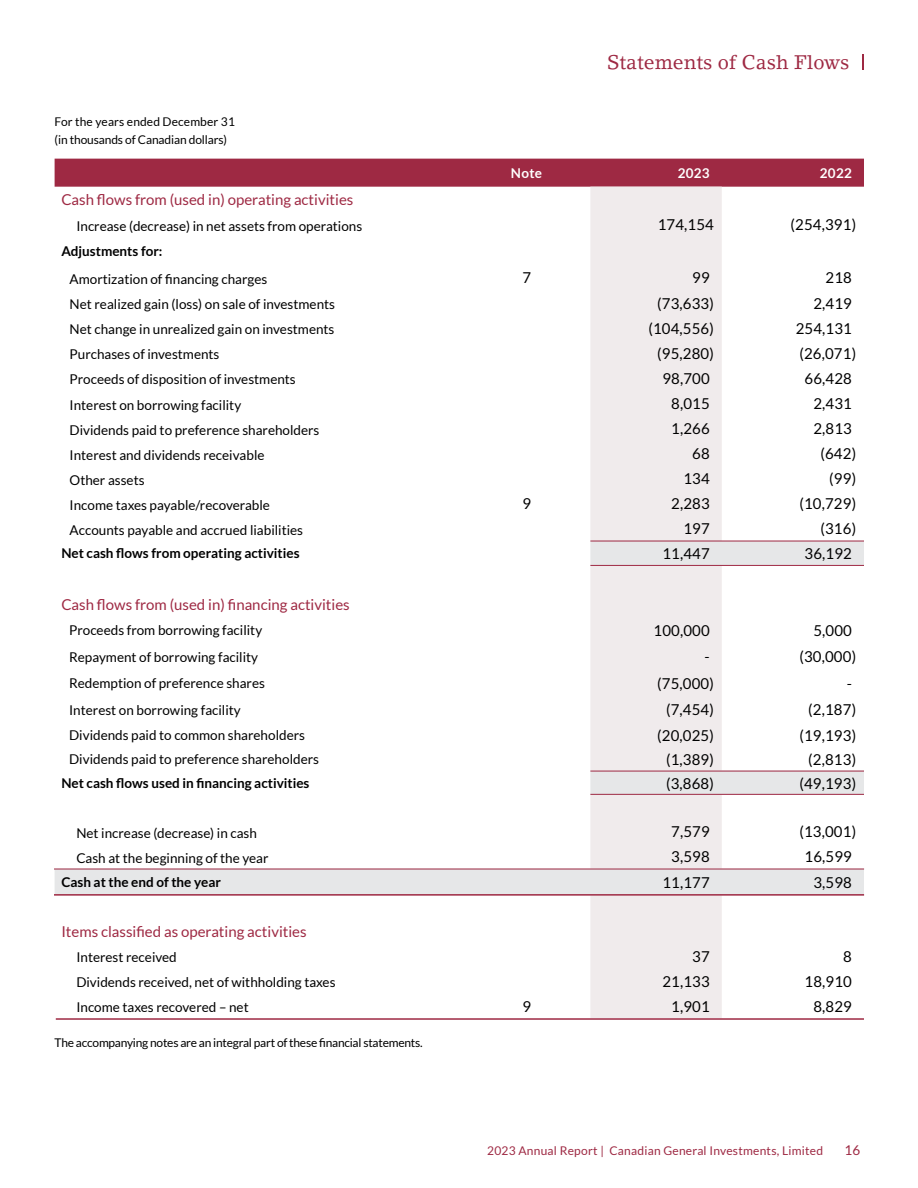
<style>
.page{position:relative;width:918px;height:1188px;background:#fff}
.page>*{position:absolute;margin:0;border:0;box-sizing:border-box;transform-origin:0 0}
.t1{font:19.5px "Lino Letter Std";color:#9e2943}
.t2{font:15px "Lato";letter-spacing:.01em;color:#000}
.t3{font:15px "Lato";color:#9e2943}
.t4{font:13.5px "Lato";color:#000}
.t5{font:700 13.5px "Lato";color:#000}
.t6{font:700 13.5px "Lato";letter-spacing:.02em;color:#fff}
.t7{font:13.5px "Lato";color:#9e2943}
.t8{font:12px/18px "Lato";letter-spacing:-.02em;color:#000}
.t9{font:12px "Lato";letter-spacing:.02em;color:#9e2943}
</style>
<div class="page">
<div style="left:55px;top:159px;width:809px;height:28px;background:#9e2943"></div>
<div style="left:590px;top:187px;width:132px;height:831px;background:#f0ebec"></div>
<svg style="left:55px;top:542px;width:809px;height:352px"></svg>
<hr style="left:590px;top:541px;width:274px;height:1px;background:#9e2943">
<hr style="left:590px;top:771px;width:274px;height:1px;background:#9e2943">
<hr style="left:54px;top:869px;width:810px;height:1px;background:#9e2943">
<hr style="left:54px;top:894px;width:810px;height:2px;background:#9e2943">
<hr style="left:590px;top:565px;width:274px;height:1px;background:#9e2943">
<hr style="left:590px;top:794px;width:274px;height:1px;background:#9e2943">
<hr style="left:56px;top:1018px;width:808px;height:2px;background:#9e2943">
<svg style="left:862px;top:54px;width:2px;height:16px"></svg>
<p class="t8" style="left:55px;top:113px;width:182px">For the years ended December 31 (in thousands of Canadian dollars)</p>
<h1 class="t1" style="left:607px;top:50px;width:244px">Statements of Cash Flows</h1>
<p class="t6" style="left:511px;top:165px;width:33px">Note</p>
<p class="t6" style="left:678px;top:165px;width:34px">2023</p>
<p class="t6" style="left:820px;top:165px;width:34px">2022</p>
<p class="t3" style="left:61px;top:191px;width:294px">Cash flows from (used in) operating activities</p>
<p class="t4" style="left:76px;top:218px;width:287px">Increase (decrease) in net assets from operations</p>
<p class="t2" style="left:658px;top:217px;width:58px">174,154</p>
<p class="t2" style="left:791px;top:217px;width:67px">(254,391)</p>
<p class="t5" style="left:61px;top:244px;width:103px">Adjustments for:</p>
<p class="t4" style="left:70px;top:271px;width:199px">Amortization of financing charges</p>
<p class="t2" style="left:523px;top:269px;width:10px">7</p>
<p class="t2" style="left:692px;top:269px;width:19px">99</p>
<p class="t2" style="left:826px;top:269px;width:28px">218</p>
<p class="t4" style="left:70px;top:297px;width:267px">Net realized gain (loss) on sale of investments</p>
<p class="t2" style="left:657px;top:295px;width:58px">(73,633)</p>
<p class="t2" style="left:813px;top:295px;width:40px">2,419</p>
<p class="t4" style="left:70px;top:322px;width:266px">Net change in unrealized gain on investments</p>
<p class="t2" style="left:648px;top:320px;width:67px">(104,556)</p>
<p class="t2" style="left:796px;top:320px;width:58px">254,131</p>
<p class="t4" style="left:70px;top:347px;width:151px">Purchases of investments</p>
<p class="t2" style="left:657px;top:345px;width:58px">(95,280)</p>
<p class="t2" style="left:799px;top:345px;width:58px">(26,071)</p>
<p class="t4" style="left:70px;top:372px;width:228px">Proceeds of disposition of investments</p>
<p class="t2" style="left:662px;top:370px;width:49px">98,700</p>
<p class="t2" style="left:805px;top:370px;width:49px">66,428</p>
<p class="t4" style="left:70px;top:397px;width:173px">Interest on borrowing facility</p>
<p class="t2" style="left:671px;top:395px;width:40px">8,015</p>
<p class="t2" style="left:813px;top:395px;width:40px">2,431</p>
<p class="t4" style="left:70px;top:422px;width:251px">Dividends paid to preference shareholders</p>
<p class="t2" style="left:671px;top:420px;width:40px">1,266</p>
<p class="t2" style="left:813px;top:420px;width:40px">2,813</p>
<p class="t4" style="left:70px;top:447px;width:196px">Interest and dividends receivable</p>
<p class="t2" style="left:692px;top:445px;width:19px">68</p>
<p class="t2" style="left:820px;top:445px;width:37px">(642)</p>
<p class="t4" style="left:70px;top:472px;width:76px">Other assets</p>
<p class="t2" style="left:683px;top:470px;width:28px">134</p>
<p class="t2" style="left:829px;top:470px;width:28px">(99)</p>
<p class="t4" style="left:70px;top:497px;width:202px">Income taxes payable/recoverable</p>
<p class="t2" style="left:523px;top:496px;width:10px">9</p>
<p class="t2" style="left:671px;top:496px;width:40px">2,283</p>
<p class="t2" style="left:799px;top:496px;width:58px">(10,729)</p>
<p class="t4" style="left:70px;top:523px;width:235px">Accounts payable and accrued liabilities</p>
<p class="t2" style="left:683px;top:521px;width:28px">197</p>
<p class="t2" style="left:820px;top:521px;width:37px">(316)</p>
<p class="t5" style="left:61px;top:546px;width:240px">Net cash flows from operating activities</p>
<p class="t2" style="left:662px;top:545px;width:49px">11,447</p>
<p class="t2" style="left:805px;top:545px;width:49px">36,192</p>
<p class="t3" style="left:61px;top:596px;width:290px">Cash flows from (used in) financing activities</p>
<p class="t4" style="left:69px;top:623px;width:195px">Proceeds from borrowing facility</p>
<p class="t2" style="left:654px;top:622px;width:58px">100,000</p>
<p class="t2" style="left:813px;top:622px;width:40px">5,000</p>
<p class="t4" style="left:69px;top:649px;width:190px">Repayment of borrowing facility</p>
<p class="t2" style="left:705px;top:649px;width:7px">-</p>
<p class="t2" style="left:799px;top:649px;width:58px">(30,000)</p>
<p class="t4" style="left:69px;top:676px;width:197px">Redemption of preference shares</p>
<p class="t2" style="left:657px;top:675px;width:58px">(75,000)</p>
<p class="t2" style="left:847px;top:675px;width:7px">-</p>
<p class="t4" style="left:69px;top:702px;width:173px">Interest on borrowing facility</p>
<p class="t2" style="left:666px;top:701px;width:49px">(7,454)</p>
<p class="t2" style="left:808px;top:701px;width:49px">(2,187)</p>
<p class="t4" style="left:69px;top:728px;width:237px">Dividends paid to common shareholders</p>
<p class="t2" style="left:657px;top:727px;width:58px">(20,025)</p>
<p class="t2" style="left:799px;top:727px;width:58px">(19,193)</p>
<p class="t4" style="left:69px;top:752px;width:251px">Dividends paid to preference shareholders</p>
<p class="t2" style="left:666px;top:751px;width:49px">(1,389)</p>
<p class="t2" style="left:808px;top:751px;width:49px">(2,813)</p>
<p class="t5" style="left:61px;top:775px;width:250px">Net cash flows used in financing activities</p>
<p class="t2" style="left:666px;top:775px;width:49px">(3,868)</p>
<p class="t2" style="left:799px;top:775px;width:58px">(49,193)</p>
<p class="t4" style="left:76px;top:825px;width:182px">Net increase (decrease) in cash</p>
<p class="t2" style="left:671px;top:823px;width:40px">7,579</p>
<p class="t2" style="left:799px;top:823px;width:58px">(13,001)</p>
<p class="t4" style="left:76px;top:850px;width:194px">Cash at the beginning of the year</p>
<p class="t2" style="left:671px;top:848px;width:40px">3,598</p>
<p class="t2" style="left:805px;top:848px;width:49px">16,599</p>
<p class="t5" style="left:61px;top:875px;width:161px">Cash at the end of the year</p>
<p class="t2" style="left:662px;top:874px;width:49px">11,177</p>
<p class="t2" style="left:813px;top:874px;width:40px">3,598</p>
<p class="t3" style="left:61px;top:923px;width:247px">Items classified as operating activities</p>
<p class="t4" style="left:76px;top:950px;width:102px">Interest received</p>
<p class="t2" style="left:692px;top:948px;width:19px">37</p>
<p class="t2" style="left:843px;top:948px;width:10px">8</p>
<p class="t4" style="left:76px;top:975px;width:261px">Dividends received, net of withholding taxes</p>
<p class="t2" style="left:662px;top:973px;width:49px">21,133</p>
<p class="t2" style="left:805px;top:973px;width:49px">18,910</p>
<p class="t4" style="left:76px;top:1000px;width:174px">Income taxes recovered – net</p>
<p class="t2" style="left:523px;top:998px;width:10px">9</p>
<p class="t2" style="left:671px;top:998px;width:40px">1,901</p>
<p class="t2" style="left:813px;top:998px;width:40px">8,829</p>
<p class="t8" style="left:55px;top:1033px;width:369px">The accompanying notes are an integral part of these financial statements.</p>
<p class="t9" style="left:487px;top:1144px;width:338px">2023 Annual Report | Canadian General Investments, Limited</p>
<p class="t7" style="left:845px;top:1142px;width:17px">16</p>
</div>
